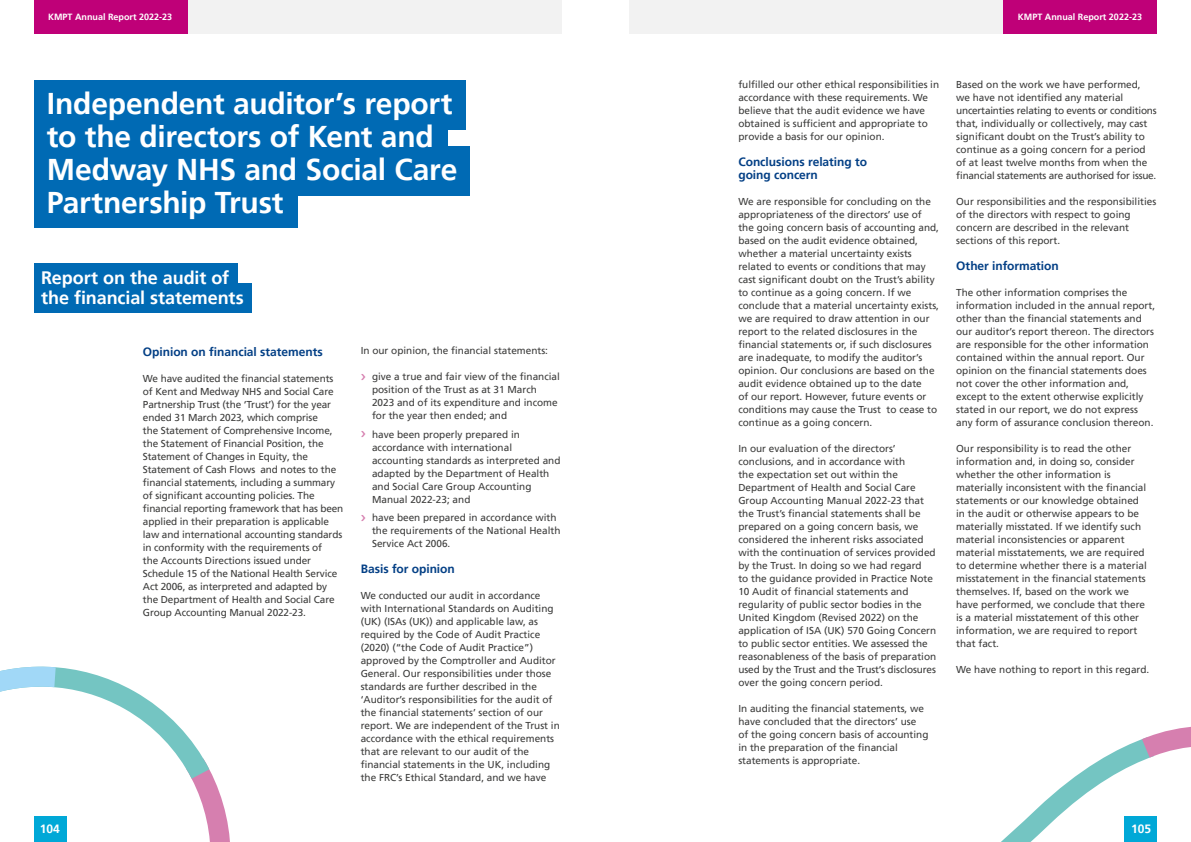
<style>
.page{position:relative;width:1191px;height:842px;background:#fff}
.page>*{position:absolute;margin:0;border:0;box-sizing:border-box;transform-origin:0 0}
.t1{font:700 30px/33px "Frutiger LT Pro";letter-spacing:-.01em;color:#fff}
.t2{font:700 18px/20px "Frutiger LT Pro";letter-spacing:-.005em;color:#fff}
.t3{font:700 12px/13px "Frutiger LT Pro";letter-spacing:-.005em;color:#033f85}
.t4{font:700 12px "Frutiger LT Pro";color:#fff}
.t5{font:10px/13px "Frutiger LT Pro";color:#3c3c3b}
.t6{font:700 9px "Frutiger LT Pro";color:#fff}
.s1{font-size:15px;color:#d67faf}
</style>
<div class="page">
<div style="left:187px;top:0;width:374px;height:34px;background:#f2f2f2"></div>
<div style="left:34px;top:0;width:153px;height:34px;background:#bf0078"></div>
<div style="left:629px;top:0;width:374px;height:34px;background:#f2f2f2"></div>
<div style="left:1003px;top:0;width:154px;height:34px;background:#bf0078"></div>
<div style="left:34px;top:80px;width:431px;height:50px;background:#006ab4"></div>
<div style="left:34px;top:113px;width:413px;height:49px;background:#006ab4"></div>
<div style="left:34px;top:178px;width:264px;height:49px;background:#006ab4"></div>
<div style="left:34px;top:147px;width:435px;height:49px;background:#006ab4"></div>
<svg style="left:1001px;top:729px;width:175px;height:113px"></svg>
<svg style="left:1119px;top:732px;width:72px;height:72px"></svg>
<div style="left:34px;top:264px;width:203px;height:29px;background:#006ab4"></div>
<div style="left:34px;top:284px;width:218px;height:29px;background:#006ab4"></div>
<svg style="left:0;top:666px;width:230px;height:176px"></svg>
<p class="t6" style="left:48px;top:12px;width:126px">KMPT Annual Report 2022-23</p>
<p class="t6" style="left:1018px;top:12px;width:126px">KMPT Annual Report 2022-23</p>
<h1 class="t1" style="left:47px;top:87px;width:412px">Independent auditor’s report to the directors of Kent and<br>Medway NHS and Social Care<br>Partnership Trust</h1>
<h2 class="t2" style="left:41px;top:268px;width:204px">Report on the audit of the financial statements</h2>
<p class="t3" style="left:143px;top:345px;width:181px">Opinion on financial statements</p>
<p class="t5" style="left:143px;top:372px;width:202px">We have audited the financial statements of Kent and Medway NHS and Social Care Partnership Trust (the ‘Trust’) for the year ended 31 March 2023, which comprise<br>the Statement of Comprehensive Income, the Statement of Financial Position, the Statement of Changes in Equity, the Statement of Cash Flows and notes to the financial statements, including a summary of significant accounting policies. The financial reporting framework that has been applied in their preparation is applicable law and international accounting standards in conformity with the requirements of<br>the Accounts Directions issued under Schedule 15 of the National Health Service Act 2006, as interpreted and adapted by the Department of Health and Social Care Group Accounting Manual 2022-23.</p>
<p class="t5" style="left:361px;top:344px;width:189px">In our opinion, the financial statements:</p>
<p class="t5" style="left:372px;top:370px;width:189px;text-indent:-11px"><span class="s1">›</span> give a true and fair view of the financial position of the Trust as at 31 March 2023 and of its expenditure and income for the year then ended; and</p>
<p class="t5" style="left:372px;top:428px;width:190px;text-indent:-11px"><span class="s1">›</span> have been properly prepared in accordance with international accounting standards as interpreted and adapted by the Department of Health and Social Care Group Accounting<br>Manual 2022-23; and</p>
<p class="t5" style="left:372px;top:511px;width:190px;text-indent:-11px"><span class="s1">›</span> have been prepared in accordance with the requirements of the National Health<br>Service Act 2006.</p>
<p class="t3" style="left:361px;top:563px;width:96px">Basis for opinion</p>
<p class="t5" style="left:361px;top:589px;width:201px">We conducted our audit in accordance with International Standards on Auditing (UK) (ISAs (UK)) and applicable law, as required by the Code of Audit Practice (2020) (“the Code of Audit Practice”) approved by the Comptroller and Auditor General. Our responsibilities under those standards are further described in the ‘Auditor’s responsibilities for the audit of the financial statements’ section of our report. We are independent of the Trust in accordance with the ethical requirements that are relevant to our audit of the financial statements in the UK, including the FRC’s Ethical Standard, and we have</p>
<p class="t5" style="left:738px;top:78px;width:202px">fulfilled our other ethical responsibilities in accordance with these requirements. We believe that the audit evidence we have obtained is sufficient and appropriate to provide a basis for our opinion.</p>
<p class="t3" style="left:738px;top:155px;width:130px">Conclusions relating to going concern</p>
<p class="t5" style="left:738px;top:195px;width:202px">We are responsible for concluding on the appropriateness of the directors’ use of the going concern basis of accounting and, based on the audit evidence obtained, whether a material uncertainty exists related to events or conditions that may cast significant doubt on the Trust’s ability to continue as a going concern. If we conclude that a material uncertainty exists, we are required to draw attention in our report to the related disclosures in the financial statements or, if such disclosures are inadequate, to modify the auditor’s opinion. Our conclusions are based on the audit evidence obtained up to the date<br>of our report. However, future events or conditions may cause the Trust to cease to continue as a going concern.</p>
<p class="t5" style="left:738px;top:442px;width:199px">In our evaluation of the directors’ conclusions, and in accordance with<br>the expectation set out within the Department of Health and Social Care Group Accounting Manual 2022-23 that the Trust’s financial statements shall be prepared on a going concern basis, we considered the inherent risks associated with the continuation of services provided by the Trust. In doing so we had regard<br>to the guidance provided in Practice Note 10 Audit of financial statements and regularity of public sector bodies in the United Kingdom (Revised 2022) on the application of ISA (UK) 570 Going Concern to public sector entities. We assessed the reasonableness of the basis of preparation used by the Trust and the Trust’s disclosures over the going concern period.</p>
<p class="t5" style="left:738px;top:702px;width:192px">In auditing the financial statements, we have concluded that the directors’ use of the going concern basis of accounting in the preparation of the financial statements is appropriate.</p>
<p class="t5" style="left:956px;top:78px;width:202px">Based on the work we have performed, we have not identified any material uncertainties relating to events or conditions that, individually or collectively, may cast significant doubt on the Trust’s ability to continue as a going concern for a period of at least twelve months from when the financial statements are authorised for issue.</p>
<p class="t5" style="left:956px;top:195px;width:202px">Our responsibilities and the responsibilities of the directors with respect to going concern are described in the relevant sections of this report.</p>
<p class="t3" style="left:956px;top:259px;width:104px">Other information</p>
<p class="t5" style="left:956px;top:286px;width:200px">The other information comprises the information included in the annual report, other than the financial statements and our auditor’s report thereon. The directors are responsible for the other information contained within the annual report. Our opinion on the financial statements does not cover the other information and, except to the extent otherwise explicitly stated in our report, we do not express any form of assurance conclusion thereon.</p>
<p class="t5" style="left:956px;top:442px;width:192px">Our responsibility is to read the other information and, in doing so, consider whether the other information is materially inconsistent with the financial statements or our knowledge obtained in the audit or otherwise appears to be materially misstated. If we identify such material inconsistencies or apparent material misstatements, we are required to determine whether there is a material misstatement in the financial statements themselves. If, based on the work we have performed, we conclude that there is a material misstatement of this other information, we are required to report that fact.</p>
<p class="t5" style="left:956px;top:663px;width:195px">We have nothing to report in this regard.</p>
<p class="t4" style="left:40px;top:822px;width:22px">104</p>
<p class="t4" style="left:1131px;top:822px;width:22px">105</p>
</div>
